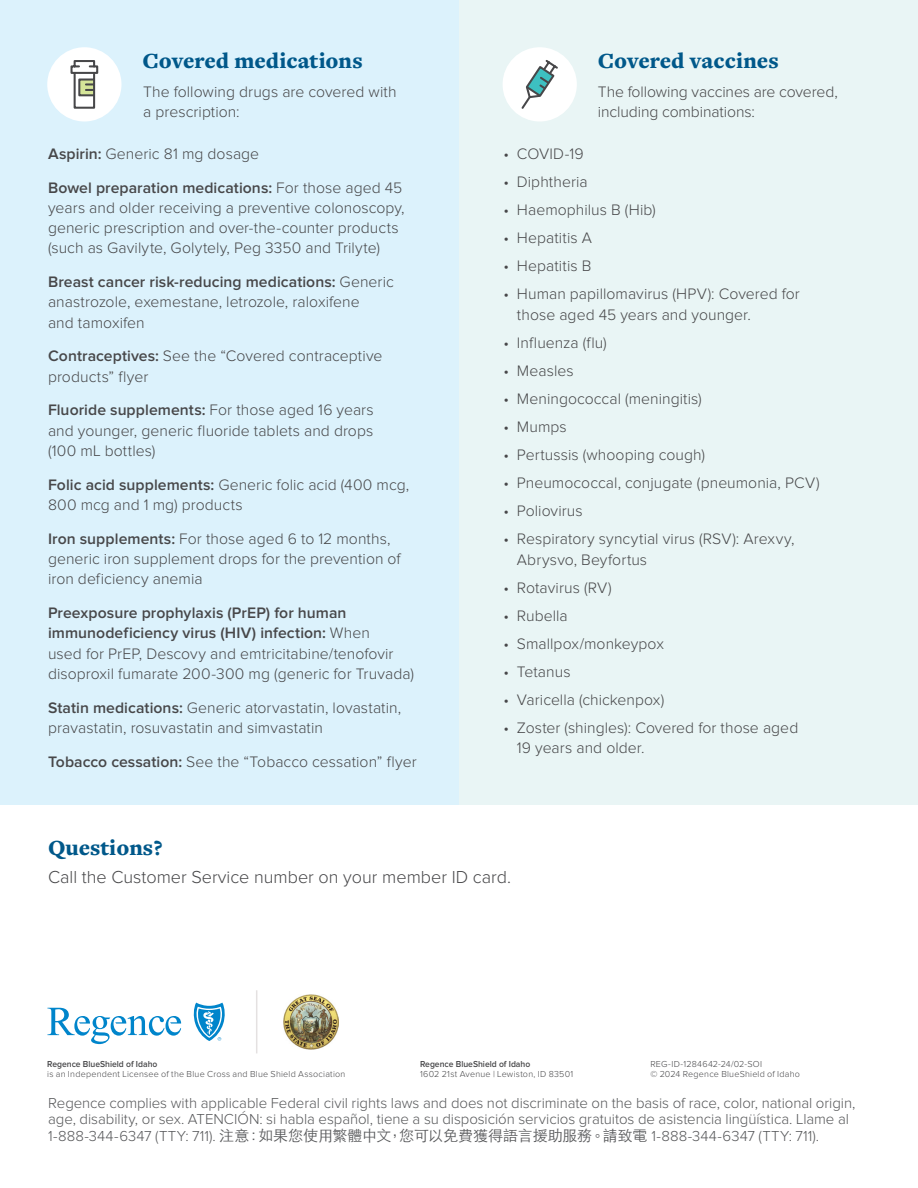
<style>
.page{position:relative;width:918px;height:1188px;background:#fff}
.page>*{position:absolute;margin:0;border:0;box-sizing:border-box;transform-origin:0 0}
.t1{font:900 22.5px "Freight Text Pro";color:#00588a}
.t2{font:300 18px "Proxima Nova";color:#474749}
.t3{font:300 15.75px/20.2px "Proxima Nova";letter-spacing:.005em;color:#474749}
.t4{font:300 15px/16.5px "Proxima Nova";letter-spacing:-.005em;color:#57585a}
.t5{font:300 9px/10.5px "Proxima Nova";letter-spacing:.025em;color:#474749}
.s1{font-weight:600}
.s2{font-family:"ST Heiti TC"}
</style>
<div class="page">
<svg style="left:193px;top:1003px;width:32px;height:38px"></svg>
<svg style="left:47px;top:1008px;width:134px;height:36px"></svg>
<img style="left:284px;top:994px;width:54px;height:55px">
<hr style="left:256px;top:990px;width:1px;height:63px;background:#e4e1e1">
<div style="left:0;top:0;width:459px;height:805px;background:#dcf2fc"></div>
<div style="left:459px;top:0;width:459px;height:805px;background:#e9f5f5"></div>
<div style="left:47px;top:47px;width:75px;height:75px;background:#fff;border-radius:50%"></div>
<div style="left:503px;top:47px;width:74px;height:75px;background:#fff;border-radius:50%"></div>
<svg style="left:521px;top:60px;width:37px;height:49px"></svg>
<svg style="left:70px;top:60px;width:29px;height:49px"></svg>
<h2 class="t1" style="left:143px;top:45px;width:222px">Covered medications</h2>
<h2 class="t1" style="left:598px;top:45px;width:182px">Covered vaccines</h2>
<p class="t3" style="left:143px;top:82px;width:255px">The following drugs are covered with a prescription:</p>
<p class="t3" style="left:48px;top:144px;width:213px"><span class="s1">Aspirin:</span> Generic 81 mg dosage</p>
<p class="t3" style="left:48px;top:178px;width:358px"><span class="s1">Bowel preparation medications:</span> For those aged 45 years and older receiving a preventive colonoscopy, generic prescription and over-the-counter products (such as Gavilyte, Golytely, Peg 3350 and Trilyte)</p>
<p class="t3" style="left:48px;top:272px;width:347px"><span class="s1">Breast cancer risk-reducing medications:</span> Generic anastrozole, exemestane, letrozole, raloxifene<br>and tamoxifen</p>
<p class="t3" style="left:48px;top:346px;width:336px"><span class="s1">Contraceptives:</span> See the “Covered contraceptive products” flyer</p>
<p class="t3" style="left:48px;top:400px;width:327px;text-align:justify"><span class="s1">Fluoride supplements:</span> For those aged 16 years and younger, generic fluoride tablets and drops (100 mL bottles)</p>
<p class="t3" style="left:48px;top:475px;width:363px"><span class="s1">Folic acid supplements:</span> Generic folic acid (400 mcg,<br>800 mcg and 1 mg) products</p>
<p class="t3" style="left:48px;top:529px;width:354px"><span class="s1">Iron supplements:</span> For those aged 6 to 12 months, generic iron supplement drops for the prevention of iron deficiency anemia</p>
<p class="t3" style="left:48px;top:603px;width:367px"><span class="s1">Preexposure prophylaxis (PrEP) for human immunodeficiency virus (HIV) infection:</span> When<br>used for PrEP, Descovy and emtricitabine/tenofovir disoproxil fumarate 200-300 mg (generic for Truvada)</p>
<p class="t3" style="left:48px;top:698px;width:355px"><span class="s1">Statin medications:</span> Generic atorvastatin, lovastatin, pravastatin, rosuvastatin and simvastatin</p>
<p class="t3" style="left:48px;top:752px;width:370px"><span class="s1">Tobacco cessation:</span> See the “Tobacco cessation” flyer</p>
<p class="t3" style="left:598px;top:82px;width:241px">The following vaccines are covered, including combinations:</p>
<p class="t3" style="left:503px;top:144px;width:82px">• COVID-19</p>
<p class="t3" style="left:503px;top:172px;width:86px">• Diphtheria</p>
<p class="t3" style="left:503px;top:200px;width:154px">• Haemophilus B (Hib)</p>
<p class="t3" style="left:503px;top:228px;width:90px">• Hepatitis A</p>
<p class="t3" style="left:503px;top:256px;width:90px">• Hepatitis B</p>
<p class="t3" style="left:517px;top:284px;width:284px;text-indent:-13px">• Human papillomavirus (HPV): Covered for those aged 45 years and younger.</p>
<p class="t3" style="left:503px;top:333px;width:105px">• Influenza (flu)</p>
<p class="t3" style="left:503px;top:361px;width:72px">• Measles</p>
<p class="t3" style="left:503px;top:389px;width:200px">• Meningococcal (meningitis)</p>
<p class="t3" style="left:503px;top:417px;width:65px">• Mumps</p>
<p class="t3" style="left:503px;top:445px;width:203px">• Pertussis (whooping cough)</p>
<p class="t3" style="left:503px;top:473px;width:318px">• Pneumococcal, conjugate (pneumonia, PCV)</p>
<p class="t3" style="left:503px;top:501px;width:81px">• Poliovirus</p>
<p class="t3" style="left:517px;top:529px;width:279px;text-indent:-13px">• Respiratory syncytial virus (RSV): Arexvy,<br>Abrysvo, Beyfortus</p>
<p class="t3" style="left:503px;top:578px;width:110px">• Rotavirus (RV)</p>
<p class="t3" style="left:503px;top:606px;width:66px">• Rubella</p>
<p class="t3" style="left:503px;top:634px;width:162px">• Smallpox/monkeypox</p>
<p class="t3" style="left:503px;top:662px;width:69px">• Tetanus</p>
<p class="t3" style="left:503px;top:690px;width:162px">• Varicella (chickenpox)</p>
<p class="t3" style="left:517px;top:718px;width:283px;text-indent:-13px">• Zoster (shingles): Covered for those aged<br>19 years and older.</p>
<h2 class="t1" style="left:48px;top:832px;width:116px">Questions?</h2>
<p class="t2" style="left:48px;top:867px;width:465px">Call the Customer Service number on your member ID card.</p>
<p class="t5" style="left:47px;top:1059px;width:300px"><span class="s1">Regence BlueShield of Idaho<br></span>is an Independent Licensee of the Blue Cross and Blue Shield Association</p>
<p class="t5" style="left:420px;top:1059px;width:155px"><span class="s1">Regence BlueShield of Idaho<br></span>1602 21st Avenue | Lewiston, ID 83501</p>
<p class="t5" style="left:650px;top:1059px;width:151px">REG-ID-1284642-24/02-SOI<br>© 2024 Regence BlueShield of Idaho</p>
<p class="t4" style="left:48px;top:1095px;width:809px">Regence complies with applicable Federal civil rights laws and does not discriminate on the basis of race, color, national origin, age, disability, or sex. ATENCIÓN: si habla español, tiene a su disposición servicios gratuitos de asistencia lingüística. Llame al</p>
<p class="t4" style="left:48px;top:1128px;width:772px">1-888-344-6347 (TTY: 711). <span class="s2">注意：如果您使用繁體中文，您可以免費獲得語言援助服務。請致電</span> 1-888-344-6347 (TTY: 711).</p>
</div>
